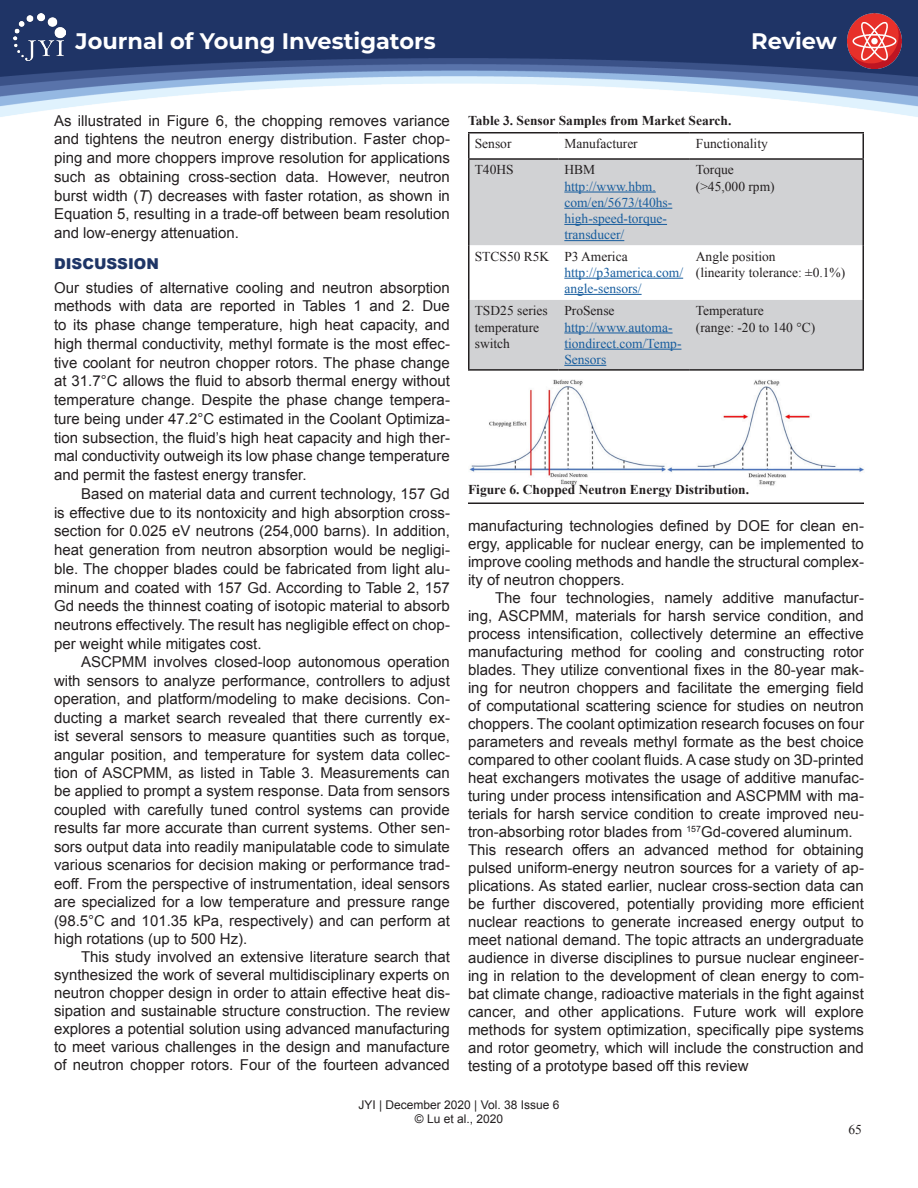
<style>
.page{position:relative;width:918px;height:1188px;background:#fff}
.page>*{position:absolute;margin:0;border:0;box-sizing:border-box;transform-origin:0 0}
.t1{font:700 22.5px "Montserrat";color:#fff}
.t2{font:15px/18px "Arial";color:#231f20;text-align:justify}
.t3{font:900 15px "Arial";color:#1e3566}
.t4{font:13.5px/16.2px "Times New Roman";color:#231f20}
.t5{font:13.5px/16.2px "Times New Roman";color:#175d9e}
.t6{font:700 13.5px "Times New Roman";color:#231f20}
.t7{font:12px/14.4px "Arial";color:#231f20;text-align:center}
.s1{font-style:italic}
</style>
<div class="page">
<div style="left:0;top:0;width:918px;height:22px;background:#1f3466"></div>
<img style="left:0;top:22px;width:918px;height:95px">
<img style="left:14px;top:14px;width:51px;height:47px">
<img style="left:847px;top:14px;width:55px;height:54px">
<img style="left:469px;top:380px;width:395px;height:106px">
<hr style="left:468px;top:502px;width:396px;height:2px;background:#231f20">
<svg style="left:470px;top:160px;width:392px;height:209px;fill:#d1d2d4"></svg>
<hr style="left:468px;top:132px;width:90px;height:2px;background:#231f20">
<hr style="left:468px;top:134px;width:2px;height:24px;background:#231f20">
<hr style="left:558px;top:132px;width:132px;height:2px;background:#231f20">
<hr style="left:690px;top:132px;width:174px;height:2px;background:#231f20">
<hr style="left:862px;top:134px;width:2px;height:24px;background:#231f20">
<hr style="left:468px;top:158px;width:90px;height:2px;background:#231f20">
<hr style="left:468px;top:160px;width:2px;height:85px;background:#231f20">
<hr style="left:558px;top:158px;width:132px;height:2px;background:#231f20">
<hr style="left:690px;top:158px;width:174px;height:2px;background:#231f20">
<hr style="left:862px;top:160px;width:2px;height:85px;background:#231f20">
<hr style="left:468px;top:245px;width:2px;height:55px;background:#231f20">
<hr style="left:862px;top:245px;width:2px;height:55px;background:#231f20">
<hr style="left:468px;top:300px;width:2px;height:69px;background:#231f20">
<hr style="left:862px;top:300px;width:2px;height:69px;background:#231f20">
<hr style="left:468px;top:369px;width:90px;height:2px;background:#231f20">
<hr style="left:558px;top:369px;width:132px;height:2px;background:#231f20">
<hr style="left:690px;top:369px;width:174px;height:2px;background:#231f20">
<hr style="left:564px;top:192px;width:92px;height:1px;background:#175d9e">
<hr style="left:564px;top:208px;width:108px;height:1px;background:#175d9e">
<hr style="left:564px;top:224px;width:103px;height:1px;background:#175d9e">
<hr style="left:564px;top:240px;width:60px;height:1px;background:#175d9e">
<hr style="left:564px;top:278px;width:119px;height:1px;background:#175d9e">
<hr style="left:564px;top:294px;width:78px;height:1px;background:#175d9e">
<hr style="left:564px;top:333px;width:109px;height:1px;background:#175d9e">
<hr style="left:564px;top:349px;width:118px;height:1px;background:#175d9e">
<hr style="left:564px;top:365px;width:42px;height:1px;background:#175d9e">
<h1 class="t1" style="left:76px;top:25px;width:362px">Journal of Young Investigators</h1>
<h1 class="t1" style="left:751px;top:25px;width:87px">Review</h1>
<p class="t2" style="left:54px;top:111px;width:398px;line-height:18.8px">As illustrated in Figure 6, the chopping removes variance and tightens the neutron energy distribution. Faster chop&shy;ping and more choppers improve resolution for applications such as obtaining cross-section data. However, neutron burst width (<span class="s1">T</span>) decreases with faster rotation, as shown in Equation 5, resulting in a trade-off between beam resolution and low-energy attenuation.</p>
<p class="t3" style="left:54px;top:253px;width:106px">DISCUSSION</p>
<p class="t2" style="left:54px;top:278px;width:397px;line-height:18.8px">Our studies of alternative cooling and neutron absorption methods with data are reported in Tables 1 and 2. Due to its phase change temperature, high heat capacity, and high thermal conductivity, methyl formate is the most effec&shy;tive coolant for neutron chopper rotors. The phase change at 31.7°C allows the fluid to absorb thermal energy without temperature change. Despite the phase change tempera&shy;ture being under 47.2°C estimated in the Coolant Optimiza&shy;tion subsection, the fluid’s high heat capacity and high ther&shy;mal conductivity outweigh its low phase change temperature and permit the fastest energy transfer.</p>
<p class="t2" style="left:54px;top:484px;width:398px;line-height:18.8px;text-indent:27px">Based on material data and current technology, 157 Gd is effective due to its nontoxicity and high absorption cross&shy;section for 0.025 eV neutrons (254,000 barns). In addition, heat generation from neutron absorption would be negligi&shy;ble. The chopper blades could be fabricated from light alu&shy;minum and coated with 157 Gd. According to Table 2, 157<br>Gd needs the thinnest coating of isotopic material to absorb neutrons effectively. The result has negligible effect on chop&shy;per weight while mitigates cost.</p>
<p class="t2" style="left:54px;top:653px;width:397px;line-height:18.5px;text-indent:27px">ASCPMM involves closed-loop autonomous operation with sensors to analyze performance, controllers to adjust operation, and platform/modeling to make decisions. Con&shy;ducting a market search revealed that there currently ex&shy;ist several sensors to measure quantities such as torque, angular position, and temperature for system data collec&shy;tion of ASCPMM, as listed in Table 3. Measurements can be applied to prompt a system response. Data from sensors coupled with carefully tuned control systems can provide results far more accurate than current systems. Other sen&shy;sors output data into readily manipulatable code to simulate various scenarios for decision making or performance trad&shy;eoff. From the perspective of instrumentation, ideal sensors are specialized for a low temperature and pressure range (98.5°C and 101.35 kPa, respectively) and can perform at high rotations (up to 500 Hz).</p>
<p class="t2" style="left:54px;top:948px;width:397px;text-indent:27px">This study involved an extensive literature search that synthesized the work of several multidisciplinary experts on neutron chopper design in order to attain effective heat dis&shy;sipation and sustainable structure construction. The review explores a potential solution using advanced manufacturing to meet various challenges in the design and manufacture of neutron chopper rotors. Four of the fourteen advanced</p>
<p class="t6" style="left:468px;top:112px;width:265px">Table 3. Sensor Samples from Market Search.</p>
<p class="t4" style="left:475px;top:135px;width:38px">Sensor</p>
<p class="t4" style="left:564px;top:135px;width:75px">Manufacturer</p>
<p class="t4" style="left:696px;top:135px;width:74px">Functionality</p>
<p class="t4" style="left:475px;top:162px;width:41px">T40HS</p>
<p class="t4" style="left:564px;top:162px;width:32px">HBM</p>
<p class="t5" style="left:564px;top:178px;width:109px">http://www.hbm. com/en/5673/t40hs&shy;high-speed-torque&shy;transducer/</p>
<p class="t4" style="left:696px;top:162px;width:80px">Torque (&gt;45,000 rpm)</p>
<p class="t4" style="left:475px;top:248px;width:154px">STCS50 R5K P3 America</p>
<p class="t5" style="left:564px;top:264px;width:120px">http://p3america.com/ angle-sensors/</p>
<p class="t4" style="left:475px;top:302px;width:75px">TSD25 series temperature switch</p>
<p class="t4" style="left:564px;top:302px;width:52px">ProSense</p>
<p class="t5" style="left:564px;top:319px;width:119px">http://www.automa&shy;tiondirect.com/Temp-<br>Sensors</p>
<p class="t4" style="left:696px;top:248px;width:151px">Angle position<br>(linearity tolerance: ±0.1%)</p>
<p class="t4" style="left:696px;top:302px;width:121px">Temperature<br>(range: -20 to 140 °C)</p>
<p class="t6" style="left:468px;top:480px;width:283px">Figure 6. Chopped Neutron Energy Distribution.</p>
<p class="t2" style="left:468px;top:517px;width:398px">manufacturing technologies defined by DOE for clean en&shy;ergy, applicable for nuclear energy, can be implemented to improve cooling methods and handle the structural complex&shy;ity of neutron choppers.</p>
<p class="t2" style="left:468px;top:589px;width:398px;text-align:left;text-indent:27px">The four technologies, namely additive manufactur&shy;ing, ASCPMM, materials for harsh service condition, and process intensification, collectively determine an effective manufacturing method for cooling and constructing rotor blades. They utilize conventional fixes in the 80-year mak&shy;ing for neutron choppers and facilitate the emerging field of computational scattering science for studies on neutron choppers. The coolant optimization research focuses on four parameters and reveals methyl formate as the best choice compared to other coolant fluids. A case study on 3D-printed heat exchangers motivates the usage of additive manufac&shy;turing under process intensification and ASCPMM with ma&shy;terials for harsh service condition to create improved neu&shy;tron-absorbing rotor blades from <sup>157</sup>Gd-covered aluminum.<br>This research offers an advanced method for obtaining pulsed uniform-energy neutron sources for a variety of ap&shy;plications. As stated earlier, nuclear cross-section data can be further discovered, potentially providing more efficient nuclear reactions to generate increased energy output to meet national demand. The topic attracts an undergraduate audience in diverse disciplines to pursue nuclear engineer&shy;ing in relation to the development of clean energy to com&shy;bat climate change, radioactive materials in the fight against cancer, and other applications. Future work will explore methods for system optimization, specifically pipe systems and rotor geometry, which will include the construction and testing of a prototype based off this review</p>
<p class="t7" style="left:358px;top:1098px;width:203px">JYI | December 2020 | Vol. 38 Issue 6 © Lu et al., 2020</p>
<p class="t4" style="left:848px;top:1121px;width:15px">65</p>
</div>
